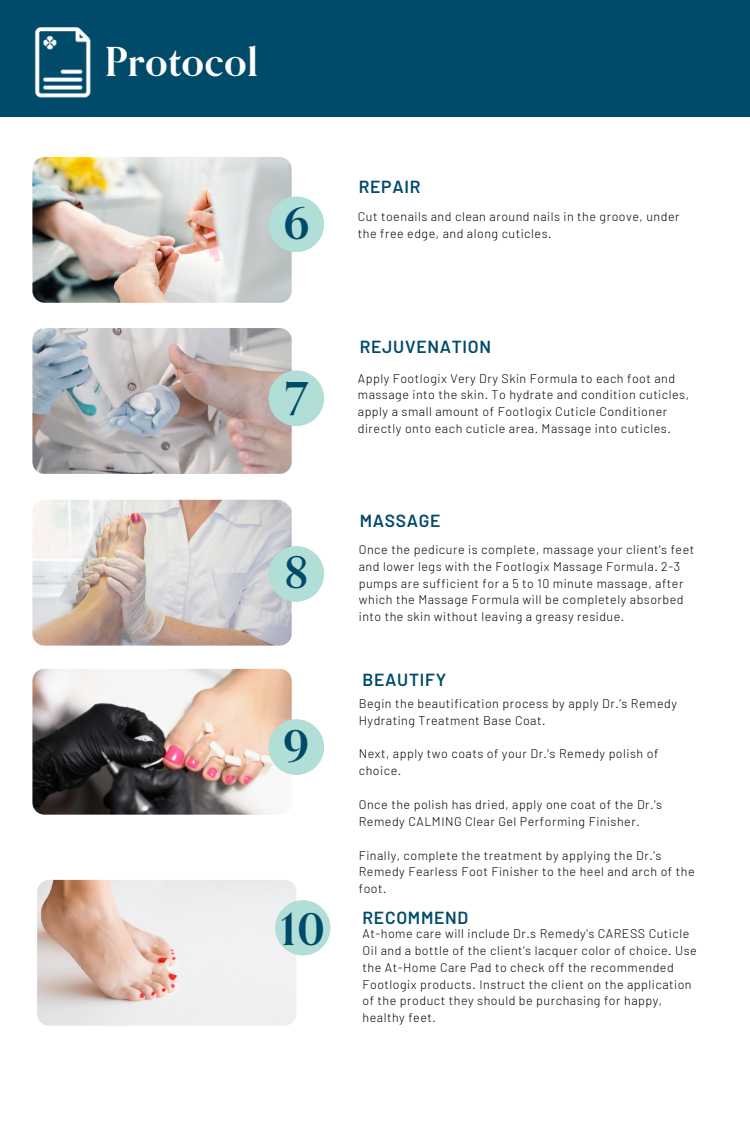
<style>
.page{position:relative;width:750px;height:1125px;background:#fff}
.page>*{position:absolute;margin:0;border:0;box-sizing:border-box;transform-origin:0 0}
.t1{font:700 44px "Orpheus Pro";color:#004a69}
.t2{font:700 40px "Orpheus Pro";letter-spacing:.02em;color:#fff}
.t3{font:600 17.5px "Barlow";letter-spacing:.04em;color:#004b69}
.t4{font:300 12.5px/16.9px "Barlow";letter-spacing:.04em;color:#000}
</style>
<div class="page">
<img style="left:32px;top:157px;width:260px;height:146px;border-radius:12px">
<img style="left:32px;top:328px;width:260px;height:146px;border-radius:12px">
<img style="left:32px;top:500px;width:260px;height:146px;border-radius:12px">
<img style="left:32px;top:669px;width:260px;height:146px;border-radius:12px">
<div style="left:269px;top:197px;width:55px;height:55px;background:#b1ded6;border-radius:50%"></div>
<div style="left:269px;top:546px;width:55px;height:56px;background:#b1ded6;border-radius:50%"></div>
<div style="left:269px;top:371px;width:55px;height:55px;background:#b1ded6;border-radius:50%"></div>
<div style="left:269px;top:719px;width:55px;height:56px;background:#b1ded6;border-radius:50%"></div>
<div style="left:0;top:0;width:750px;height:117px;background:#004b69"></div>
<img style="left:34px;top:27px;width:57px;height:71px">
<img style="left:37px;top:880px;width:259px;height:146px;border-radius:12px">
<div style="left:275px;top:900px;width:55px;height:55px;background:#b1ded6;border-radius:50%"></div>
<p class="t2" style="left:105px;top:37px;width:155px">Protocol</p>
<p class="t1" style="left:284px;top:195px;width:27px">6</p>
<p class="t3" style="left:359px;top:176px;width:63px">REPAIR</p>
<p class="t4" style="left:358px;top:207px;width:323px">Cut toenails and clean around nails in the groove, under the free edge, and along cuticles.</p>
<p class="t1" style="left:285px;top:371px;width:24px">7</p>
<p class="t1" style="left:284px;top:545px;width:25px">8</p>
<p class="t1" style="left:284px;top:718px;width:27px">9</p>
<p class="t1" style="left:281px;top:902px;width:46px">10</p>
<p class="t3" style="left:360px;top:335px;width:133px">REJUVENATION</p>
<p class="t4" style="left:358px;top:369px;width:333px">Apply Footlogix Very Dry Skin Formula to each foot and massage into the skin. To hydrate and condition cuticles, apply a small amount of Footlogix Cuticle Conditioner directly onto each cuticle area. Massage into cuticles.</p>
<p class="t3" style="left:360px;top:510px;width:82px">MASSAGE</p>
<p class="t4" style="left:359px;top:540px;width:337px">Once the pedicure is complete, massage your client's feet and lower legs with the Footlogix Massage Formula. 2-3 pumps are sufficient for a 5 to 10 minute massage, after which the Massage Formula will be completely absorbed into the skin without leaving a greasy residue.</p>
<p class="t3" style="left:363px;top:668px;width:85px">BEAUTIFY</p>
<p class="t4" style="left:359px;top:694px;width:320px">Begin the beautification process by apply Dr.'s Remedy<br>Hydrating Treatment Base Coat.</p>
<p class="t4" style="left:359px;top:745px;width:301px">Next, apply two coats of your Dr.'s Remedy polish of choice.</p>
<p class="t4" style="left:359px;top:796px;width:305px">Once the polish has dried, apply one coat of the Dr.'s<br>Remedy CALMING Clear Gel Performing Finisher.</p>
<p class="t4" style="left:359px;top:846px;width:337px">Finally, complete the treatment by applying the Dr.'s<br>Remedy Fearless Foot Finisher to the heel and arch of the foot.</p>
<p class="t3" style="left:363px;top:906px;width:107px">RECOMMEND</p>
<p class="t4" style="left:363px;top:924px;width:336px">At-home care will include Dr.s Remedy's CARESS Cuticle Oil and a bottle of the client's lacquer color of choice. Use the At-Home Care Pad to check off the recommended Footlogix products. Instruct the client on the application of the product they should be purchasing for happy, healthy feet.</p>
</div>
